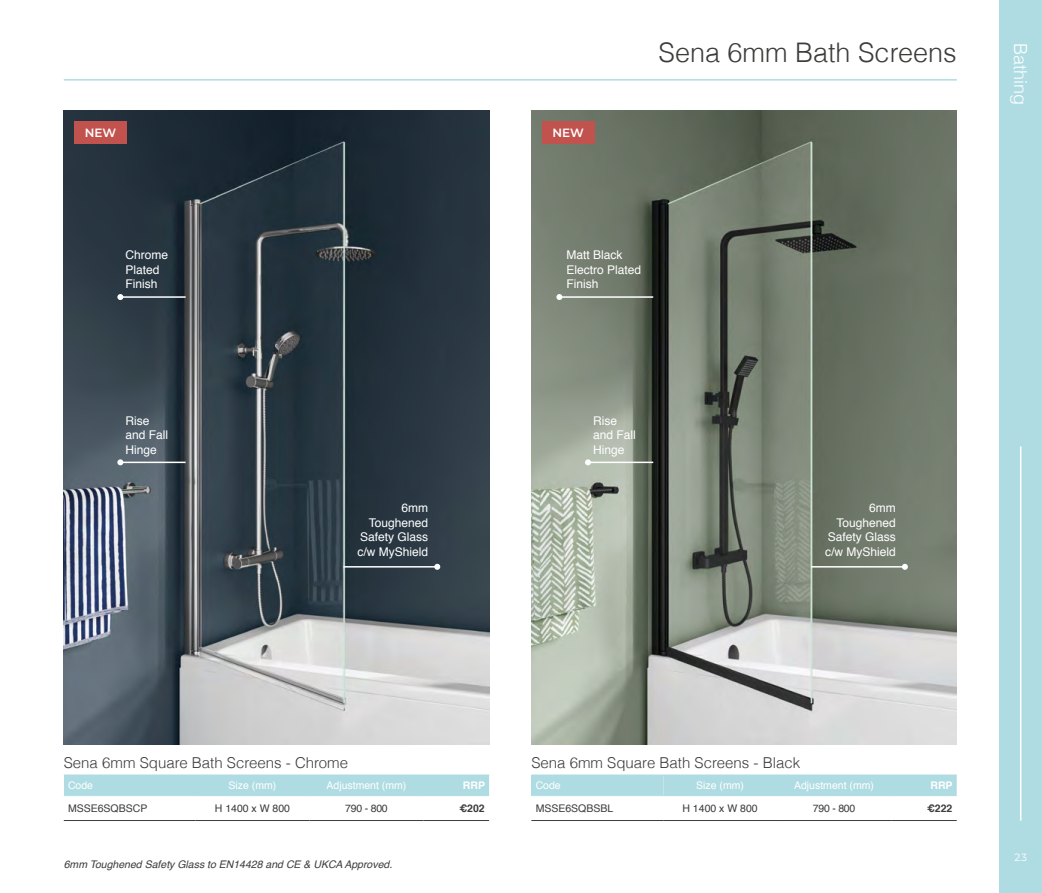
<style>
.page{position:relative;width:1042px;height:893px;background:#fff}
.page>*{position:absolute;margin:0;border:0;box-sizing:border-box;transform-origin:0 0}
.t1{font:300 27px "Helvetica";color:#3c3c3b}
.t2{font:300 18px "Helvetica";color:#fff}
.t3{font:300 15px "Helvetica";color:#3c3c3b}
.t4{font:12px/14.4px "Helvetica";color:#fff}
.t5{font:600 12px "Montserrat";letter-spacing:-.005em;color:#fff}
.t6{font:10.5px "Helvetica";color:#3c3c3b}
.t7{font:10.5px "Helvetica";color:#fff}
.t8{font:italic 10.5px "Helvetica";color:#3c3c3b}
.t9{font:700 10.5px "Helvetica";color:#3c3c3b}
.t10{font:700 10.5px "Helvetica";color:#fff}
.t11{font:10.5px "Montserrat";color:#fff}
</style>
<div class="page">
<div style="left:999px;top:0;width:43px;height:893px;background:#afdce2"></div>
<hr style="left:64px;top:79px;width:893px;height:2px;background:#afdce2">
<img style="left:64px;top:111px;width:425px;height:633px">
<img style="left:531px;top:111px;width:425px;height:633px">
<div style="left:74px;top:121px;width:53px;height:23px;background:#c1524d"></div>
<div style="left:542px;top:121px;width:52px;height:23px;background:#c1524d"></div>
<hr style="left:343px;top:566px;width:94px;height:2px;background:#fff">
<svg style="left:434px;top:564px;width:6px;height:6px"></svg>
<hr style="left:811px;top:566px;width:94px;height:2px;background:#fff">
<svg style="left:902px;top:564px;width:6px;height:6px"></svg>
<hr style="left:120px;top:296px;width:66px;height:2px;background:#fff">
<svg style="left:117px;top:294px;width:6px;height:6px"></svg>
<hr style="left:559px;top:296px;width:94px;height:2px;background:#fff">
<svg style="left:556px;top:294px;width:6px;height:6px"></svg>
<hr style="left:120px;top:462px;width:66px;height:1px;background:#fff">
<svg style="left:117px;top:459px;width:6px;height:6px"></svg>
<hr style="left:588px;top:462px;width:65px;height:1px;background:#fff">
<svg style="left:585px;top:459px;width:6px;height:6px"></svg>
<div style="left:64px;top:775px;width:132px;height:21px;background:#afdce2"></div>
<div style="left:196px;top:776px;width:293px;height:19px;background:#afdce2"></div>
<hr style="left:64px;top:820px;width:132px;height:1px;background:#3c3c3b">
<hr style="left:196px;top:775px;width:113px;height:1px;background:#afdce2">
<hr style="left:309px;top:775px;width:114px;height:1px;background:#afdce2">
<hr style="left:423px;top:775px;width:66px;height:1px;background:#afdce2">
<hr style="left:64px;top:795px;width:132px;height:1px;background:#b8e0e6">
<hr style="left:196px;top:795px;width:113px;height:1px;background:#afdce2">
<hr style="left:309px;top:795px;width:114px;height:1px;background:#afdce2">
<hr style="left:423px;top:795px;width:66px;height:1px;background:#afdce2">
<hr style="left:196px;top:820px;width:113px;height:1px;background:#3c3c3b">
<hr style="left:309px;top:820px;width:114px;height:1px;background:#3c3c3b">
<hr style="left:423px;top:820px;width:66px;height:1px;background:#3c3c3b">
<div style="left:531px;top:775px;width:132px;height:21px;background:#afdce2"></div>
<div style="left:663px;top:776px;width:293px;height:19px;background:#afdce2"></div>
<hr style="left:531px;top:820px;width:132px;height:1px;background:#3c3c3b">
<hr style="left:663px;top:775px;width:114px;height:1px;background:#afdce2">
<hr style="left:777px;top:775px;width:114px;height:1px;background:#afdce2">
<hr style="left:891px;top:775px;width:65px;height:1px;background:#afdce2">
<hr style="left:531px;top:795px;width:132px;height:1px;background:#b8e0e6">
<hr style="left:663px;top:795px;width:114px;height:1px;background:#afdce2">
<hr style="left:777px;top:795px;width:114px;height:1px;background:#afdce2">
<hr style="left:891px;top:795px;width:65px;height:1px;background:#afdce2">
<hr style="left:663px;top:820px;width:114px;height:1px;background:#3c3c3b">
<hr style="left:777px;top:820px;width:114px;height:1px;background:#3c3c3b">
<hr style="left:891px;top:820px;width:65px;height:1px;background:#3c3c3b">
<hr style="left:1020px;top:446px;width:1px;height:375px;background:#fff">
<p class="t5" style="left:85px;top:124px;width:33px">NEW</p>
<p class="t5" style="left:552px;top:124px;width:33px">NEW</p>
<h1 class="t1" style="left:658px;top:31px;width:300px">Sena 6mm Bath Screens</h1>
<p class="t4" style="left:125px;top:248px;width:44px">Chrome<br>Plated<br>Finish</p>
<p class="t4" style="left:566px;top:248px;width:76px">Matt Black<br>Electro Plated<br>Finish</p>
<p class="t4" style="left:125px;top:414px;width:44px">Rise and Fall<br>Hinge</p>
<p class="t4" style="left:593px;top:414px;width:44px">Rise and Fall<br>Hinge</p>
<p class="t4" style="left:357px;top:501px;width:72px;text-align:right">6mm<br>Toughened<br>Safety Glass c/w MyShield</p>
<p class="t4" style="left:825px;top:501px;width:72px;text-align:right">6mm<br>Toughened<br>Safety Glass c/w MyShield</p>
<h2 class="t2" style="left:1035px;top:43px;width:64px;rotate:90deg">Bathing</h2>
<p class="t3" style="left:64px;top:750px;width:286px">Sena 6mm Square Bath Screens - Chrome</p>
<p class="t3" style="left:531px;top:750px;width:270px">Sena 6mm Square Bath Screens - Black</p>
<p class="t7" style="left:68px;top:777px;width:27px">Code</p>
<p class="t7" style="left:229px;top:777px;width:49px">Size (mm)</p>
<p class="t7" style="left:326px;top:777px;width:81px">Adjustment (mm)</p>
<p class="t10" style="left:463px;top:777px;width:24px">RRP</p>
<p class="t6" style="left:68px;top:800px;width:81px">MSSE6SQBSCP</p>
<p class="t6" style="left:215px;top:800px;width:77px">H 1400 x W 800</p>
<p class="t6" style="left:345px;top:800px;width:44px">790 - 800</p>
<p class="t9" style="left:459px;top:800px;width:27px">€202</p>
<p class="t8" style="left:64px;top:856px;width:330px">6mm Toughened Safety Glass to EN14428 and CE &amp; UKCA Approved.</p>
<p class="t7" style="left:536px;top:777px;width:27px">Code</p>
<p class="t7" style="left:696px;top:777px;width:49px">Size (mm)</p>
<p class="t7" style="left:794px;top:777px;width:81px">Adjustment (mm)</p>
<p class="t10" style="left:930px;top:777px;width:24px">RRP</p>
<p class="t6" style="left:536px;top:800px;width:79px">MSSE6SQBSBL</p>
<p class="t6" style="left:682px;top:800px;width:77px">H 1400 x W 800</p>
<p class="t6" style="left:813px;top:800px;width:44px">790 - 800</p>
<p class="t9" style="left:927px;top:800px;width:27px">€222</p>
<p class="t11" style="left:1014px;top:850px;width:14px">23</p>
</div>
